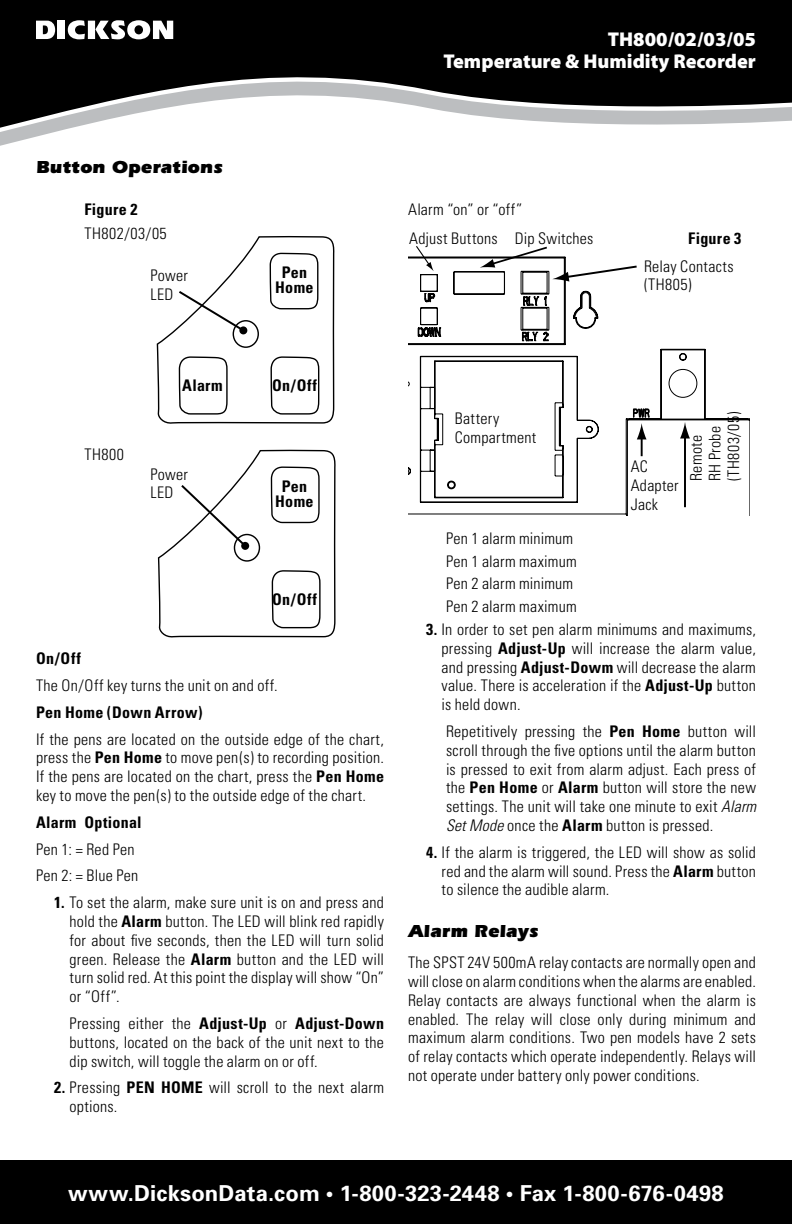
<style>
.page{position:relative;width:792px;height:1224px;background:#fff}
.page>*{position:absolute;margin:0;border:0;box-sizing:border-box;transform-origin:0 0}
.t1{font:700 22px "Univers";letter-spacing:.01em;color:#fff}
.t2{font:900 20px/22px "Myriad Pro";color:#fff;text-align:right}
.t3{font:900 18px "ITC Eras Std";letter-spacing:.005em;color:#000}
.t4{font:300 condensed 16px/18.8px "Univers";letter-spacing:.015em;color:#000}
.t5{font:700 condensed 16px/14.8px "Univers";letter-spacing:.02em;color:#000;text-align:center}
.t6{font:300 condensed 16px "Univers";letter-spacing:.035em;color:#000}
.s1{font-weight:700}
.s2{font-style:italic}
</style>
<div class="page">
<svg style="left:0;top:0;width:792px;height:132px;fill:#000"></svg>
<svg style="left:36px;top:21px;width:19px;height:18px"></svg>
<div style="left:58px;top:21px;width:7px;height:18px;background:#fff"></div>
<svg style="left:68px;top:20px;width:105px;height:19px"></svg>
<div style="left:0;top:1160px;width:792px;height:64px;background:#000"></div>
<svg style="left:157px;top:236px;width:177px;height:188px"></svg>
<div style="left:239px;top:326px;width:8px;height:8px;background:#000;border-radius:50%"></div>
<svg style="left:158px;top:450px;width:178px;height:187px"></svg>
<div style="left:241px;top:542px;width:8px;height:8px;background:#000;border-radius:50%"></div>
<svg style="left:408px;top:256px;width:342px;height:260px"></svg>
<svg style="left:480px;top:246px;width:159px;height:36px"></svg>
<svg style="left:415px;top:246px;width:19px;height:25px"></svg>
<hr style="left:641px;top:436px;width:2px;height:20px;background:#000">
<svg style="left:637px;top:423px;width:10px;height:16px"></svg>
<hr style="left:684px;top:435px;width:2px;height:72px;background:#000">
<svg style="left:680px;top:422px;width:10px;height:17px"></svg>
<p class="t2" style="left:444px;top:28px;width:314px">TH800/02/03/05<br>Temperature &amp; Humidity Recorder</p>
<p class="t3" style="left:36px;top:157px;width:188px">Button Operations</p>
<p class="t5" style="left:84px;top:201px;width:55px">Figure 2</p>
<p class="t6" style="left:84px;top:223px;width:84px">TH802/03/05</p>
<p class="t4" style="left:150px;top:266px;width:39px">Power<br>LED</p>
<p class="t5" style="left:275px;top:265px;width:40px">Pen<br>Home</p>
<p class="t4" style="left:408px;top:194px;width:187px;line-height:29.8px">Alarm “on” or “off”<br>Adjust Buttons Dip Switches</p>
<p class="t5" style="left:688px;top:231px;width:55px">Figure 3</p>
<p class="t4" style="left:644px;top:257px;width:91px">Relay Contacts (TH805)</p>
<p class="t4" style="left:84px;top:445px;width:41px">TH800</p>
<p class="t5" style="left:182px;top:378px;width:42px">Alarm</p>
<p class="t4" style="left:150px;top:465px;width:39px">Power<br>LED</p>
<p class="t5" style="left:272px;top:378px;width:46px">On/Off</p>
<p class="t5" style="left:275px;top:479px;width:40px">Pen<br>Home</p>
<p class="t5" style="left:272px;top:592px;width:46px">On/Off</p>
<p class="t5" style="left:36px;top:651px;width:46px">On/Off</p>
<p class="t4" style="left:36px;top:676px;width:243px">The On/Off key turns the unit on and off.</p>
<p class="t5" style="left:36px;top:705px;width:168px">Pen Home (Down Arrow)</p>
<p class="t4" style="left:36px;top:730px;width:350px;text-align:justify">If the pens are located on the outside edge of the chart, press the <span class="s1">Pen Home</span> to move pen(s) to recording position.<br>If the pens are located on the chart, press the <span class="s1">Pen Home </span>key to move the pen(s) to the outside edge of the chart.</p>
<p class="t5" style="left:36px;top:815px;width:107px">Alarm Optional</p>
<p class="t4" style="left:36px;top:836px;width:104px;line-height:26.8px">Pen 1: = Red Pen<br>Pen 2: = Blue Pen</p>
<p class="t4" style="left:70px;top:893px;width:316px;text-align:justify;text-indent:-16px"><span class="s1">1.</span> To set the alarm, make sure unit is on and press and hold the <span class="s1">Alarm</span> button. The LED will blink red rapidly for about five seconds, then the LED will turn solid green. Release the <span class="s1">Alarm</span> button and the LED will turn solid red. At this point the display will show “On” or “Off”.</p>
<p class="t4" style="left:70px;top:1014px;width:316px;text-align:justify">Pressing either the <span class="s1">Adjust-Up</span> or <span class="s1">Adjust-Down </span>buttons, located on the back of the unit next to the dip switch, will toggle the alarm on or off.</p>
<p class="t4" style="left:70px;top:1078px;width:316px;text-indent:-16px"><span class="s1">2.</span> Pressing <span class="s1">PEN HOME</span> will scroll to the next alarm options.</p>
<p class="t4" style="left:455px;top:409px;width:83px">Battery<br>Compartment</p>
<p class="t4" style="left:631px;top:457px;width:49px">AC<br>Adapter<br>Jack</p>
<p class="t4" style="left:687px;top:481px;width:71px;rotate:-90deg">Remote<br>RH Probe (TH803/05)</p>
<p class="t4" style="left:446px;top:527px;width:132px;line-height:22.8px">Pen 1 alarm minimum<br>Pen 1 alarm maximum<br>Pen 2 alarm minimum<br>Pen 2 alarm maximum</p>
<p class="t4" style="left:442px;top:620px;width:316px;text-align:justify;text-indent:-16px"><span class="s1">3.</span> In order to set pen alarm minimums and maximums, pressing <span class="s1">Adjust-Up</span> will increase the alarm value, and pressing <span class="s1">Adjust-Dowm</span> will decrease the alarm value. There is acceleration if the <span class="s1">Adjust-Up</span> button is held down.</p>
<p class="t4" style="left:446px;top:722px;width:312px;text-align:justify">Repetitively pressing the <span class="s1">Pen Home</span> button will scroll through the five options until the alarm button is pressed to exit from alarm adjust. Each press of the <span class="s1">Pen Home</span> or <span class="s1">Alarm</span> button will store the new settings. The unit will take one minute to exit <span class="s2">Alarm Set Mode</span> once the <span class="s1">Alarm</span> button is pressed.</p>
<p class="t4" style="left:442px;top:843px;width:316px;text-align:justify;text-indent:-16px"><span class="s1">4.</span> If the alarm is triggered, the LED will show as solid red and the alarm will sound. Press the <span class="s1">Alarm</span> button to silence the audible alarm.</p>
<p class="t3" style="left:408px;top:921px;width:132px">Alarm Relays</p>
<p class="t4" style="left:408px;top:953px;width:350px;text-align:justify">The SPST 24V 500mA relay contacts are normally open and willclose on alarmconditionswhen the alarms are enabled.<br>Relay contacts are always functional when the alarm is enabled. The relay will close only during minimum and maximum alarm conditions. Two pen models have 2 sets of relay contacts which operate independently. Relays will not operate under battery only power conditions.</p>
<h1 class="t1" style="left:68px;top:1180px;width:657px">www.DicksonData.com • 1-800-323-2448 • Fax 1-800-676-0498</h1>
</div>
